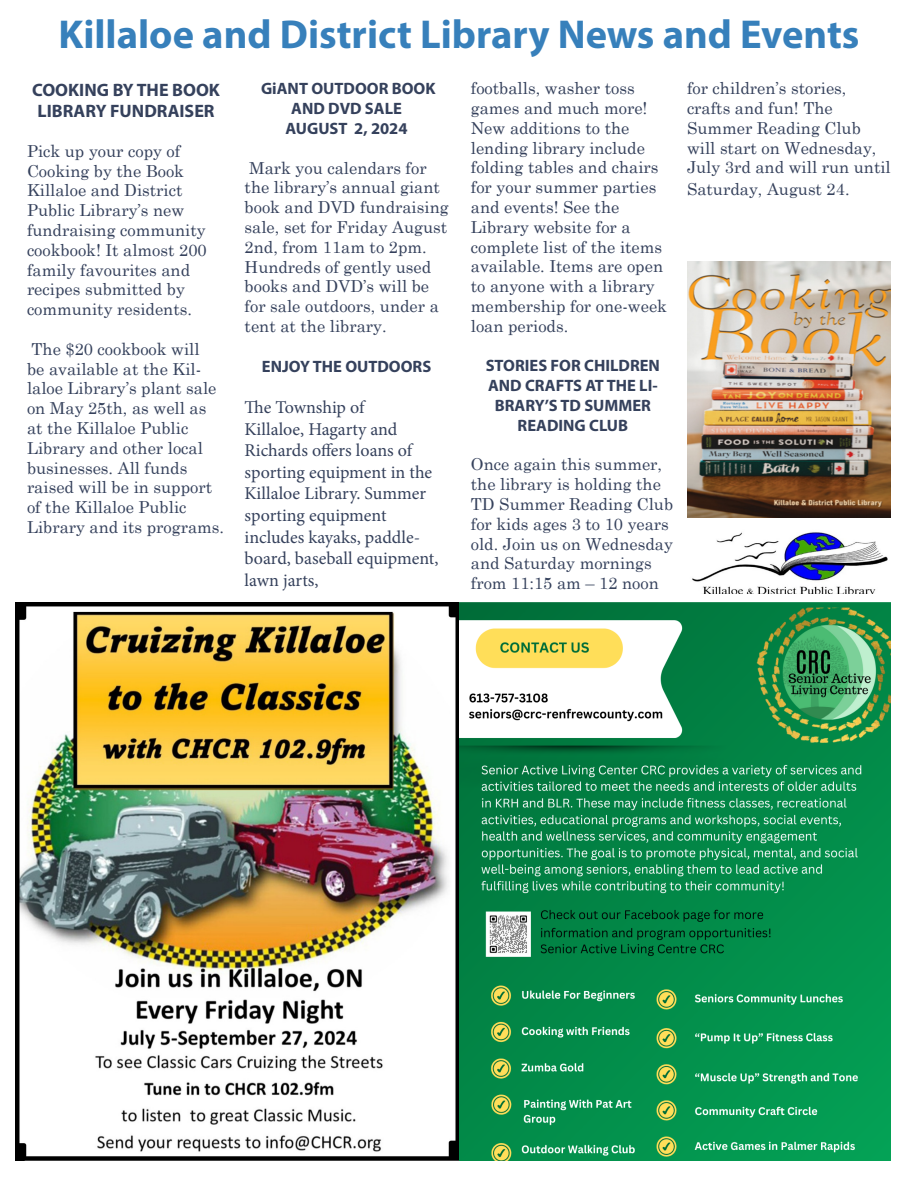
<style>
.page{position:relative;width:918px;height:1188px;background:#fff}
.page>*{position:absolute;margin:0;border:0;box-sizing:border-box;transform-origin:0 0}
.t1{font:700 40.5px "Myriad Pro";color:#3780bb}
.t2{font:18px/21.6px "Minion Pro";color:#35415c}
.t3{font:700 18px/21.6px "Myriad Pro";color:#35415c}
.t4{font:16.5px/19.8px "Century Schoolbook";color:#35415c}
.t5{font:700 16.5px/19.8px "Myriad Pro";color:#35415c;text-align:center}
</style>
<div class="page">
<img style="left:687px;top:261px;width:204px;height:333px">
<img style="left:15px;top:603px;width:876px;height:557px">
<p class="t1" style="left:59px;top:8px;width:802px">Killaloe and District Library News and Events</p>
<p class="t3" style="left:32px;top:78px;width:189px">COOKING BY THE BOOK<br>LIBRARY FUNDRAISER</p>
<p class="t4" style="left:27px;top:140px;width:181px">Pick up your copy of<br>Cooking by the Book<br>Killaloe and District<br>Public Library’s new fundraising community cookbook! It almost 200 family favourites and recipes submitted by community residents.</p>
<p class="t4" style="left:27px;top:338px;width:199px">The $20 cookbook will<br>be available at the Kil&shy;laloe Library’s plant sale on May 25th, as well as at the Killaloe Public<br>Library and other local businesses. All funds raised will be in support of the Killaloe Public<br>Library and its programs.</p>
<p class="t4" style="left:471px;top:77px;width:198px">footballs, washer toss games and much more!<br>New additions to the lending library include folding tables and chairs for your summer parties and events! See the<br>Library website for a complete list of the items available. Items are open to anyone with a library membership for one-week loan periods.</p>
<p class="t5" style="left:486px;top:355px;width:176px">STORIES FOR CHILDREN<br>AND CRAFTS AT THE LI-<br>BRARY’S TD SUMMER<br>READING CLUB</p>
<p class="t4" style="left:471px;top:453px;width:204px">Once again this summer, the library is holding the<br>TD Summer Reading Club for kids ages 3 to 10 years old. Join us on Wednesday and Saturday mornings from 11:15 am – 12 noon</p>
<p class="t4" style="left:687px;top:77px;width:205px">for children’s stories, crafts and fun! The<br>Summer Reading Club will start on Wednesday,<br>July 3rd and will run until</p>
<p class="t4" style="left:687px;top:178px;width:164px">Saturday, August 24.</p>
<p class="t5" style="left:261px;top:78px;width:176px">GiANT OUTDOOR BOOK<br>AND DVD SALE</p>
<p class="t5" style="left:286px;top:118px;width:124px">AUGUST 2, 2024</p>
<p class="t4" style="left:245px;top:156px;width:206px">Mark you calendars for the library’s annual giant book and DVD fundraising sale, set for Friday August<br>2nd, from 11am to 2pm.<br>Hundreds of gently used books and DVD’s will be for sale outdoors, under a tent at the library.</p>
<p class="t5" style="left:262px;top:356px;width:171px">ENJOY THE OUTDOORS</p>
<p class="t2" style="left:245px;top:397px;width:195px">The Township of<br>Killaloe, Hagarty and<br>Richards offers loans of sporting equipment in the<br>Killaloe Library. Summer sporting equipment includes kayaks, paddle&shy;board, baseball equipment, lawn jarts,</p>
</div>
